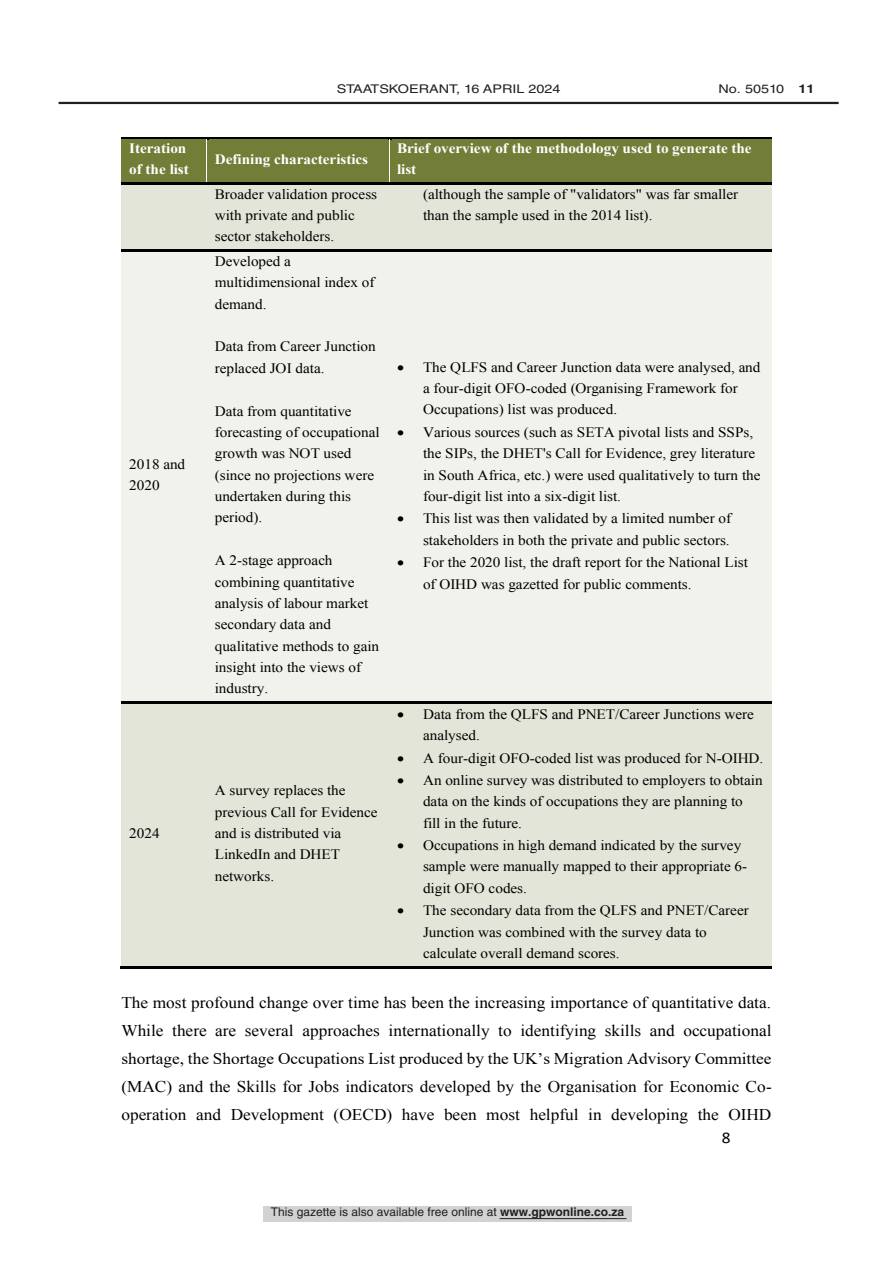
<style>
.page{position:relative;width:893px;height:1263px;background:#fff}
.page>*{position:absolute;margin:0;border:0;box-sizing:border-box;transform-origin:0 0}
.t1{font:16.35px/28.2px "Times New Roman";color:#000;text-align:justify;scale:1.06 1}
.t2{font:16.35px "Calibri";color:#000;scale:1.06 1}
.t3{font:14.4px/21.5px "Times New Roman";color:#000;scale:1.06 1}
.t4{font:700 14.4px/21.5px "Times New Roman";color:#fff;scale:1.06 1}
.t5{font:12px "Helvetica LT Std";color:#231f20}
.t6{font:12px "Helvetica LT Std";color:#231f20;scale:1.2 1}
.s1{font-weight:700}
</style>
<div class="page">
<div style="left:263px;top:1206px;width:369px;height:16px;background:#d1d2d4"></div>
<hr style="left:500px;top:1218px;width:126px;height:1px;background:#231f20">
<hr style="left:59px;top:102px;width:780px;height:2px;background:#231f20">
<div style="left:121px;top:139px;width:86px;height:43px;background:#727d37"></div>
<div style="left:207px;top:139px;width:182px;height:43px;background:#727d37"></div>
<div style="left:390px;top:139px;width:382px;height:43px;background:#727d37"></div>
<hr style="left:121px;top:137px;width:86px;height:2px;background:#000">
<hr style="left:210px;top:137px;width:179px;height:2px;background:#000">
<hr style="left:392px;top:137px;width:380px;height:2px;background:#000">
<hr style="left:207px;top:140px;width:1px;height:42px;background:#fff">
<div style="left:121px;top:185px;width:86px;height:64px;background:#e3e5d8"></div>
<div style="left:207px;top:185px;width:182px;height:64px;background:#e3e5d8"></div>
<div style="left:389px;top:185px;width:383px;height:64px;background:#e3e5d8"></div>
<hr style="left:121px;top:182px;width:86px;height:3px;background:#000">
<hr style="left:210px;top:182px;width:179px;height:3px;background:#000">
<svg style="left:389px;top:182px;width:4px;height:3px"></svg>
<hr style="left:393px;top:182px;width:379px;height:3px;background:#000">
<div style="left:121px;top:253px;width:86px;height:448px;background:#f1f2ec"></div>
<div style="left:207px;top:253px;width:182px;height:448px;background:#f1f2ec"></div>
<div style="left:389px;top:253px;width:383px;height:448px;background:#f1f2ec"></div>
<hr style="left:121px;top:249px;width:86px;height:3px;background:#000">
<hr style="left:121px;top:252px;width:86px;height:1px;background:#f1f2ec">
<svg style="left:207px;top:249px;width:3px;height:4px"></svg>
<hr style="left:210px;top:249px;width:179px;height:3px;background:#000">
<hr style="left:210px;top:252px;width:179px;height:1px;background:#f1f2ec">
<svg style="left:389px;top:249px;width:3px;height:4px"></svg>
<hr style="left:392px;top:249px;width:380px;height:3px;background:#000">
<hr style="left:392px;top:252px;width:380px;height:1px;background:#f1f2ec">
<div style="left:121px;top:704px;width:86px;height:262px;background:#e3e5d8"></div>
<div style="left:207px;top:704px;width:182px;height:262px;background:#e3e5d8"></div>
<div style="left:389px;top:704px;width:383px;height:262px;background:#e3e5d8"></div>
<hr style="left:121px;top:701px;width:86px;height:3px;background:#000">
<hr style="left:210px;top:701px;width:179px;height:3px;background:#000">
<hr style="left:392px;top:701px;width:380px;height:3px;background:#000">
<hr style="left:120px;top:966px;width:87px;height:3px;background:#000">
<hr style="left:209px;top:966px;width:180px;height:3px;background:#000">
<hr style="left:391px;top:966px;width:381px;height:3px;background:#000">
<p class="t6" style="left:337px;top:82px;width:188px">STAATSKOERANT, 16 Apr il 2024</p>
<p class="t6" style="left:719px;top:82px;width:82px">No. 50510 <span class="s1">11</span></p>
<p class="t4" style="left:129px;top:137px;width:58px">Iteration of the list</p>
<p class="t4" style="left:215px;top:148px;width:146px">Defining characteristics</p>
<p class="t4" style="left:397px;top:137px;width:336px">Brief overview of the methodology used to generate the list</p>
<p class="t3" style="left:215px;top:183px;width:155px">Broader validation process with private and public sector stakeholders.</p>
<p class="t3" style="left:423px;top:183px;width:299px">(although the sample of "validators" was far smaller than the sample used in the 2014 list).</p>
<p class="t3" style="left:129px;top:453px;width:54px">2018 and<br>2020</p>
<p class="t3" style="left:215px;top:250px;width:152px">Developed a multidimensional index of demand.</p>
<p class="t3" style="left:215px;top:336px;width:153px">Data from Career Junction replaced JOI data.</p>
<p class="t3" style="left:215px;top:400px;width:157px">Data from quantitative forecasting of occupational growth was NOT used (since no projections were undertaken during this period).</p>
<p class="t3" style="left:215px;top:549px;width:157px">A 2-stage approach combining quantitative analysis of labour market secondary data and qualitative methods to gain insight into the views of industry.</p>
<p class="t3" style="left:423px;top:356px;width:320px;text-indent:-26px">• The QLFS and Career Junction data were analysed, and a four-digit OFO-coded (Organising Framework for<br>Occupations) list was produced.</p>
<p class="t3" style="left:423px;top:421px;width:320px;text-indent:-26px">• Various sources (such as SETA pivotal lists and SSPs, the SIPs, the DHET's Call for Evidence, grey literature in South Africa, etc.) were used qualitatively to turn the four-digit list into a six-digit list.</p>
<p class="t3" style="left:397px;top:508px;width:317px;text-align:right">• This list was then validated by a limited number of stakeholders in both the private and public sectors.</p>
<p class="t3" style="left:423px;top:551px;width:308px;text-indent:-26px">• For the 2020 list, the draft report for the National List of OIHD was gazetted for public comments.</p>
<p class="t3" style="left:423px;top:703px;width:314px;text-indent:-26px">• Data from the QLFS and PNET/Career Junctions were analysed.</p>
<p class="t3" style="left:397px;top:747px;width:347px">• A four-digit OFO-coded list was produced for N-OIHD.</p>
<p class="t3" style="left:423px;top:769px;width:322px;text-indent:-26px">• An online survey was distributed to employers to obtain data on the kinds of occupations they are planning to fill in the future.</p>
<p class="t3" style="left:423px;top:834px;width:307px;text-indent:-26px">• Occupations in high demand indicated by the survey sample were manually mapped to their appropriate 6- digit OFO codes.</p>
<p class="t3" style="left:423px;top:899px;width:309px;text-indent:-26px">• The secondary data from the QLFS and PNET/Career<br>Junction was combined with the survey data to calculate overall demand scores.</p>
<p class="t1" style="left:121px;top:988px;width:615px">The most profound change over time has been the increasing importance of quantitative data.<br>While there are several approaches internationally to identifying skills and occupational shortage, the Shortage Occupations List produced by the UK’s Migration Advisory Committee (MAC) and the Skills for Jobs indicators developed by the Organisation for Economic Co&shy;operation and Development (OECD) have been most helpful in developing the OIHD</p>
<p class="t3" style="left:215px;top:779px;width:155px">A survey replaces the previous Call for Evidence and is distributed via<br>LinkedIn and DHET networks.</p>
<p class="t3" style="left:129px;top:822px;width:30px">2024</p>
<p class="t5" style="left:271px;top:1204px;width:355px">This gazette is also available free online at <span class="s1">www.gpwonline.co.za</span></p>
<p class="t2" style="left:722px;top:1126px;width:10px">8</p>
</div>
